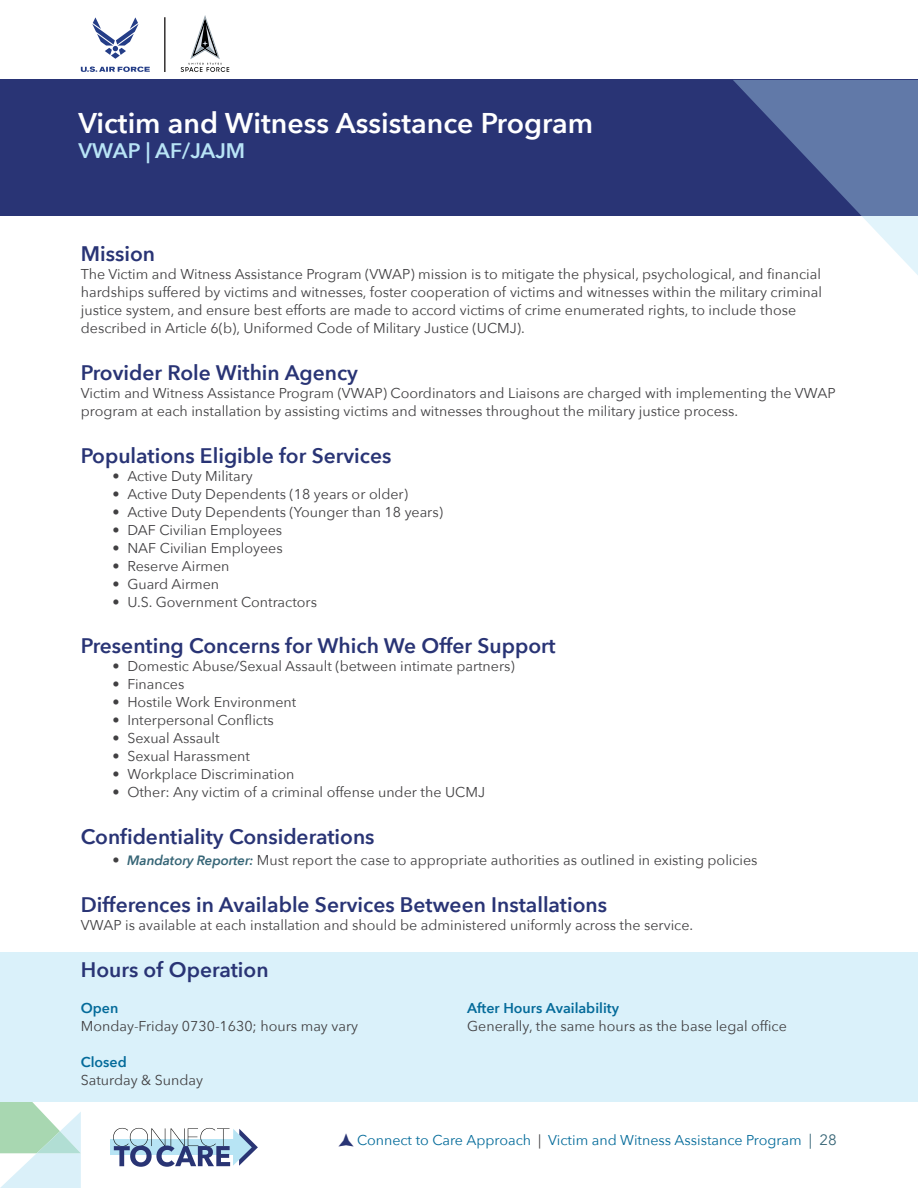
<style>
.page{position:relative;width:918px;height:1188px;background:#fff}
.page>*{position:absolute;margin:0;border:0;box-sizing:border-box;transform-origin:0 0}
.Table_Of_Contents_Na{font:600 28.5px "Avenir Next";color:#fff}
.t1{font:600 21px "Avenir Next";color:#293475}
.t2{font:600 21px "Avenir Next";color:#b8e4f6}
.t3{font:15px "Avenir Next";color:#376576}
.t4{font:14.25px/18px "Avenir Next";color:#414042}
.t5{font:14.25px "Avenir Next";color:#046b9a}
.t6{font:600 14.25px "Avenir Next";color:#046b9a}
.s1{font-weight:600;font-style:italic;font-size:13.5px;color:#366576}
.s2{color:#414042}
</style>
<div class="page">
<div style="left:0;top:80px;width:918px;height:136px;background:#293475"></div>
<svg style="left:733px;top:80px;width:185px;height:195px"></svg>
<hr style="left:164px;top:17px;width:2px;height:55px;background:#333030">
<svg style="left:92px;top:17px;width:46px;height:42px"></svg>
<svg style="left:81px;top:66px;width:69px;height:6px"></svg>
<svg style="left:181px;top:15px;width:48px;height:57px"></svg>
<svg style="left:0;top:1102px;width:81px;height:86px"></svg>
<div style="left:110px;top:1139px;width:126px;height:16px;background:#b7e4f4"></div>
<svg style="left:113px;top:1128px;width:145px;height:39px"></svg>
<div style="left:0;top:953px;width:918px;height:149px;background:#daf1fa"></div>
<p class="Table_Of_Contents_Na" style="left:78px;top:99px;width:516px">Victim and Witness Assistance Program</p>
<p class="t2" style="left:78px;top:133px;width:168px">VWAP | AF/JAJM</p>
<p class="t1" style="left:81px;top:236px;width:76px">Mission</p>
<p class="t4" style="left:81px;top:264px;width:743px">The Victim and Witness Assistance Program (VWAP) mission is to mitigate the physical, psychological, and financial hardships suffered by victims and witnesses, foster cooperation of victims and witnesses within the military criminal justice system, and ensure best efforts are made to accord victims of crime enumerated rights, to include those described in Article 6(b), Uniformed Code of Military Justice (UCMJ).</p>
<p class="t1" style="left:81px;top:355px;width:279px">Provider Role Within Agency</p>
<p class="t4" style="left:81px;top:383px;width:756px">Victim and Witness Assistance Program (VWAP) Coordinators and Liaisons are charged with implementing the VWAP program at each installation by assisting victims and witnesses throughout the military justice process.</p>
<p class="t1" style="left:81px;top:437px;width:312px">Populations Eligible for Services</p>
<p class="t4" style="left:112px;top:466px;width:142px">• Active Duty Military</p>
<p class="t4" style="left:112px;top:484px;width:297px">• Active Duty Dependents (18 years or older)</p>
<p class="t4" style="left:112px;top:502px;width:332px">• Active Duty Dependents (Younger than 18 years)</p>
<p class="t4" style="left:112px;top:520px;width:171px">• DAF Civilian Employees</p>
<p class="t4" style="left:112px;top:538px;width:172px">• NAF Civilian Employees</p>
<p class="t4" style="left:112px;top:556px;width:119px">• Reserve Airmen</p>
<p class="t4" style="left:112px;top:574px;width:108px">• Guard Airmen</p>
<p class="t4" style="left:112px;top:592px;width:206px">• U.S. Government Contractors</p>
<p class="t1" style="left:81px;top:628px;width:476px">Presenting Concerns for Which We Offer Support</p>
<p class="t4" style="left:112px;top:657px;width:404px">• Domestic Abuse/Sexual Assault (between intimate partners)</p>
<p class="t4" style="left:112px;top:675px;width:74px">• Finances</p>
<p class="t4" style="left:112px;top:693px;width:186px">• Hostile Work Environment</p>
<p class="t4" style="left:112px;top:711px;width:163px">• Interpersonal Conflicts</p>
<p class="t4" style="left:112px;top:729px;width:109px">• Sexual Assault</p>
<p class="t4" style="left:112px;top:747px;width:139px">• Sexual Harassment</p>
<p class="t4" style="left:112px;top:765px;width:183px">• Workplace Discrimination</p>
<p class="t4" style="left:112px;top:783px;width:374px">• Other: Any victim of a criminal offense under the UCMJ</p>
<p class="t1" style="left:81px;top:819px;width:295px">Confidentiality Considerations</p>
<p class="t4" style="left:112px;top:851px;width:647px">• <span class="s1">Mandatory Reporter:</span> Must report the case to appropriate authorities as outlined in existing policies</p>
<p class="t1" style="left:81px;top:887px;width:528px">Differences in Available Services Between Installations</p>
<p class="t4" style="left:81px;top:915px;width:612px">VWAP is available at each installation and should be administered uniformly across the service.</p>
<p class="t1" style="left:81px;top:952px;width:189px">Hours of Operation</p>
<p class="t6" style="left:81px;top:996px;width:39px">Open</p>
<p class="t4" style="left:81px;top:1016px;width:279px">Monday-Friday 0730-1630; hours may vary</p>
<p class="t6" style="left:81px;top:1050px;width:47px">Closed</p>
<p class="t4" style="left:81px;top:1070px;width:124px">Saturday &amp; Sunday</p>
<p class="t6" style="left:467px;top:996px;width:153px">After Hours Availability</p>
<p class="t4" style="left:467px;top:1016px;width:321px">Generally, the same hours as the base legal office</p>
<p class="t5" style="left:357px;top:1128px;width:446px">Connect to Care Approach <span class="s2">|</span> Victim and Witness Assistance Program</p>
<p class="t3" style="left:809px;top:1127px;width:30px">| 28</p>
</div>
